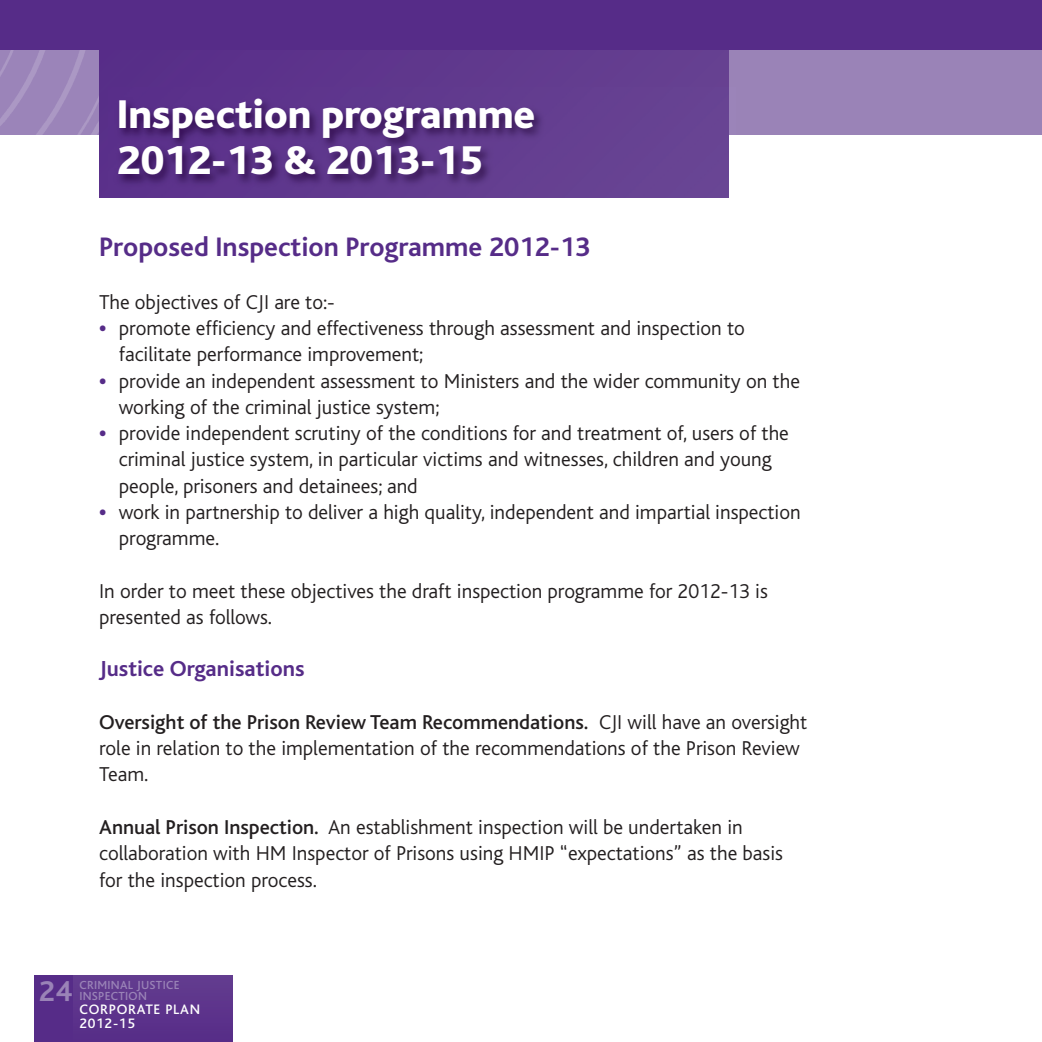
<style>
.page{position:relative;width:1042px;height:1042px;background:#fff}
.page>*{position:absolute;margin:0;border:0;box-sizing:border-box;transform-origin:0 0}
.t1{font:800 42px/45.5px "Bliss";color:#fff}
.t2{font:700 29.93px "Bliss";color:#9a83b7}
.t3{font:700 28px "Bliss";color:#562c88}
.t4{font:700 22.75px "Bliss";color:#562c88}
.t5{font:300 21px/26.2px "Bliss";color:#231f20}
.t6{font:500 14.35px/14px "Bliss";letter-spacing:.055em;color:#fff}
.t7{font:500 12.25px/10.5px "Bliss";letter-spacing:.025em;color:#9a83b7}
.s1{font-weight:800;color:#562c88}
.s2{font-weight:500}
</style>
<div class="page">
<div style="left:35px;top:975px;width:198px;height:67px;background:#562c88"></div>
<div style="left:73px;top:975px;width:160px;height:66px;background:#5d348c"></div>
<div style="left:0;top:37px;width:1042px;height:97px;background:#9a83b7"></div>
<img style="left:0;top:50px;width:99px;height:84px">
<div style="left:99px;top:41px;width:630px;height:156px;background:#5f378c"></div>
<img style="left:109px;top:87px;width:626px;height:111px">
<div style="left:0;top:0;width:1042px;height:50px;background:#562c88"></div>
<h1 class="t1" style="left:117px;top:96px;width:419px">Inspection programme<br>2012-13 &amp; 2013-15</h1>
<h3 class="t3" style="left:99px;top:238px;width:493px">Proposed Inspection Programme 2012-13</h3>
<p class="t5" style="left:99px;top:291px;width:237px">The objectives of CJI are to:-</p>
<p class="t5" style="left:119px;top:317px;width:627px;text-indent:-20px"><span class="s1">•</span> promote efficiency and effectiveness through assessment and inspection to facilitate performance improvement;</p>
<p class="t5" style="left:119px;top:370px;width:682px;text-indent:-20px"><span class="s1">•</span> provide an independent assessment to Ministers and the wider community on the working of the criminal justice system;</p>
<p class="t5" style="left:119px;top:422px;width:671px;text-indent:-20px"><span class="s1">•</span> provide independent scrutiny of the conditions for and treatment of, users of the criminal justice system, in particular victims and witnesses, children and young people, prisoners and detainees; and</p>
<p class="t5" style="left:119px;top:501px;width:683px;text-indent:-20px"><span class="s1">•</span> work in partnership to deliver a high quality, independent and impartial inspection programme.</p>
<p class="t5" style="left:99px;top:580px;width:670px">In order to meet these objectives the draft inspection programme for 2012-13 is presented as follows.</p>
<p class="t4" style="left:99px;top:661px;width:207px">Justice Organisations</p>
<p class="t5" style="left:99px;top:711px;width:709px"><span class="s2">Oversight of the Prison Review Team Recommendations.</span> CJI will have an oversight role in relation to the implementation of the recommendations of the Prison Review<br>Team.</p>
<p class="t5" style="left:99px;top:816px;width:685px"><span class="s2">Annual Prison Inspection.</span> An establishment inspection will be undertaken in collaboration with HM Inspector of Prisons using HMIP “expectations” as the basis for the inspection process.</p>
<h2 class="t2" style="left:39px;top:981px;width:35px">24</h2>
<p class="t7" style="left:79px;top:981px;width:102px">CRIMINAL JUSTICE<br>INSPECTION</p>
<p class="t6" style="left:79px;top:1004px;width:122px">CORPORATE PLAN<br>2012-15</p>
</div>
